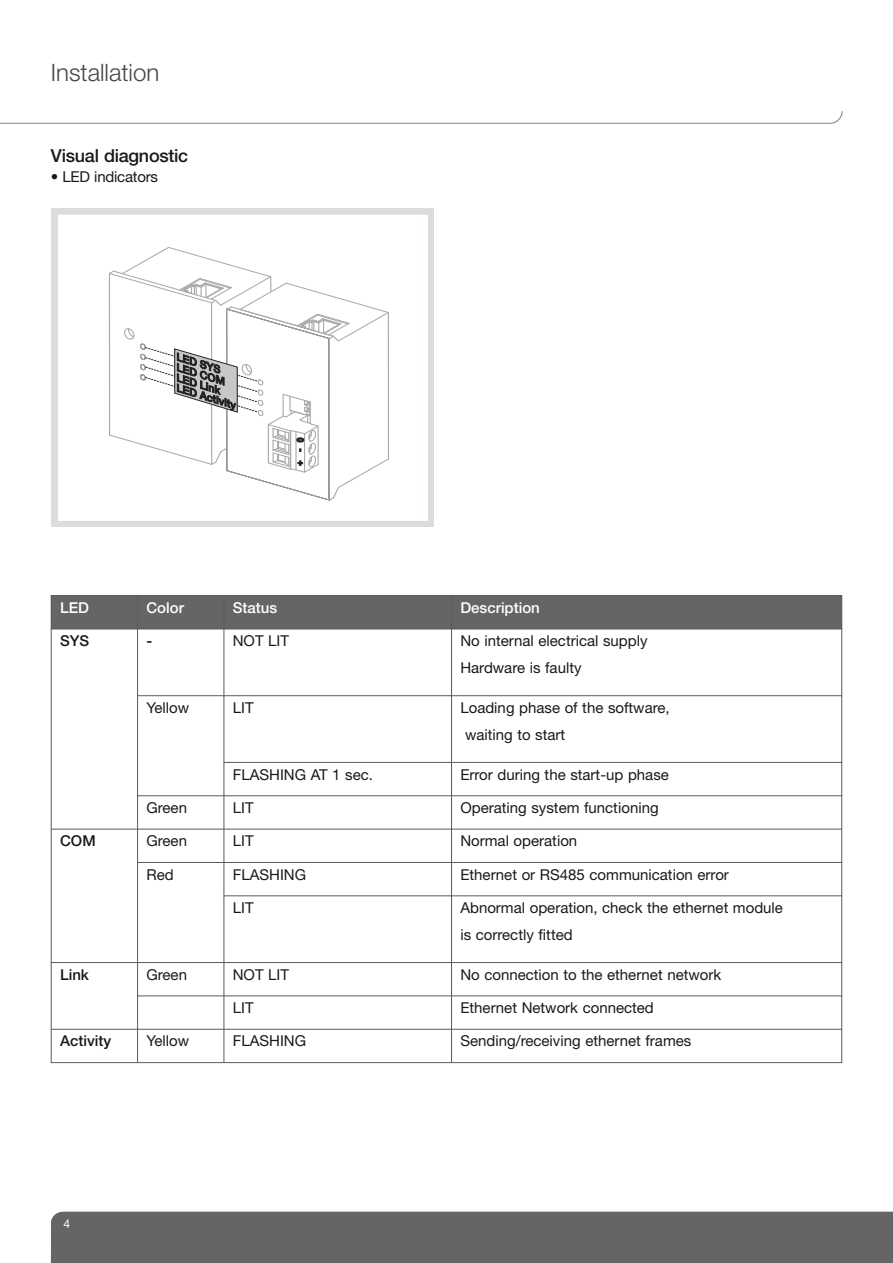
<style>
.page{position:relative;width:893px;height:1263px;background:#fff}
.page>*{position:absolute;margin:0;border:0;box-sizing:border-box;transform-origin:0 0}
.t1{font:300 24px "Helvetica Neue LT Com";color:#474747}
.t2{font:500 18px "Helvetica Neue LT Com";letter-spacing:-.015em;color:#191919}
.t3{font:15px/27px "Helvetica Neue LT Com";color:#191919}
.t4{font:500 15px "Helvetica Neue LT Com";color:#fff}
.t5{font:500 15px "Helvetica Neue LT Com";color:#191919}
.t6{font:12px "Helvetica Neue LT Com";color:#fff}
</style>
<div class="page">
<div style="left:51px;top:1212px;width:841px;height:51px;background:#656565"></div>
<svg style="left:0;top:111px;width:842px;height:13px"></svg>
<div style="left:51px;top:595px;width:86px;height:34px;background:#656565"></div>
<div style="left:137px;top:595px;width:87px;height:34px;background:#656565"></div>
<div style="left:224px;top:595px;width:227px;height:34px;background:#656565"></div>
<div style="left:451px;top:595px;width:391px;height:34px;background:#656565"></div>
<hr style="left:51px;top:595px;width:1px;height:468px;background:#5b5b5b">
<hr style="left:137px;top:595px;width:1px;height:468px;background:#5b5b5b">
<hr style="left:223px;top:595px;width:1px;height:468px;background:#5b5b5b">
<hr style="left:451px;top:595px;width:1px;height:468px;background:#5b5b5b">
<hr style="left:841px;top:595px;width:1px;height:468px;background:#5b5b5b">
<hr style="left:51px;top:595px;width:791px;height:1px;background:#5b5b5b">
<hr style="left:51px;top:629px;width:791px;height:1px;background:#5b5b5b">
<hr style="left:137px;top:695px;width:705px;height:1px;background:#5b5b5b">
<hr style="left:223px;top:762px;width:619px;height:1px;background:#5b5b5b">
<hr style="left:137px;top:795px;width:705px;height:1px;background:#5b5b5b">
<hr style="left:51px;top:829px;width:791px;height:1px;background:#5b5b5b">
<hr style="left:137px;top:862px;width:705px;height:1px;background:#5b5b5b">
<hr style="left:223px;top:895px;width:619px;height:1px;background:#5b5b5b">
<hr style="left:51px;top:962px;width:791px;height:1px;background:#5b5b5b">
<hr style="left:137px;top:996px;width:705px;height:1px;background:#5b5b5b">
<hr style="left:51px;top:1029px;width:791px;height:1px;background:#5b5b5b">
<hr style="left:51px;top:1062px;width:791px;height:1px;background:#5b5b5b">
<div style="left:51px;top:208px;width:383px;height:319px;background:#dcdcdc"></div>
<div style="left:64px;top:221px;width:358px;height:294px;background:#fff"></div>
<svg style="left:109px;top:247px;width:280px;height:254px"></svg>
<div style="left:58px;top:215px;width:370px;height:306px;border:6px solid #fff"></div>
<h1 class="t1" style="left:51px;top:64px;width:110px">Installation</h1>
<p class="t2" style="left:51px;top:149px;width:139px">Visual diagnostic</p>
<p class="t3" style="left:51px;top:164px;width:109px">• LED indicators</p>
<p class="t4" style="left:60px;top:602px;width:30px">LED</p>
<p class="t4" style="left:146px;top:602px;width:39px">Color</p>
<p class="t4" style="left:233px;top:602px;width:46px">Status</p>
<p class="t4" style="left:460px;top:602px;width:81px">Description</p>
<p class="t5" style="left:60px;top:635px;width:31px">SYS</p>
<p class="t5" style="left:146px;top:635px;width:7px">-</p>
<p class="t3" style="left:233px;top:629px;width:58px">NOT LIT</p>
<p class="t3" style="left:460px;top:629px;width:189px">No internal electrical supply<br>Hardware is faulty</p>
<p class="t3" style="left:146px;top:696px;width:44px">Yellow</p>
<p class="t3" style="left:233px;top:696px;width:22px">LIT</p>
<p class="t3" style="left:465px;top:696px;width:206px;text-indent:-5px">Loading phase of the software, waiting to start</p>
<p class="t3" style="left:233px;top:762px;width:142px">FLASHING AT 1 sec.</p>
<p class="t3" style="left:460px;top:762px;width:210px">Error during the start-up phase</p>
<p class="t3" style="left:146px;top:796px;width:42px">Green</p>
<p class="t3" style="left:233px;top:796px;width:22px">LIT</p>
<p class="t3" style="left:460px;top:796px;width:200px">Operating system functioning</p>
<p class="t5" style="left:60px;top:836px;width:37px">COM</p>
<p class="t3" style="left:146px;top:829px;width:42px">Green</p>
<p class="t3" style="left:233px;top:829px;width:22px">LIT</p>
<p class="t3" style="left:460px;top:829px;width:118px">Normal operation</p>
<p class="t3" style="left:146px;top:862px;width:29px">Red</p>
<p class="t3" style="left:233px;top:862px;width:75px">FLASHING</p>
<p class="t3" style="left:460px;top:862px;width:270px">Ethernet or RS485 communication error</p>
<p class="t3" style="left:233px;top:896px;width:22px">LIT</p>
<p class="t3" style="left:460px;top:896px;width:324px">Abnormal operation, check the ethernet module is correctly fitted</p>
<p class="t5" style="left:60px;top:969px;width:30px">Link</p>
<p class="t3" style="left:146px;top:962px;width:42px">Green</p>
<p class="t3" style="left:233px;top:962px;width:58px">NOT LIT</p>
<p class="t3" style="left:460px;top:962px;width:262px">No connection to the ethernet network</p>
<p class="t3" style="left:233px;top:996px;width:22px">LIT</p>
<p class="t3" style="left:460px;top:996px;width:195px">Ethernet Network connected</p>
<p class="t5" style="left:60px;top:1036px;width:53px">Activity</p>
<p class="t3" style="left:146px;top:1029px;width:44px">Yellow</p>
<p class="t3" style="left:233px;top:1029px;width:75px">FLASHING</p>
<p class="t3" style="left:460px;top:1029px;width:232px">Sending/receiving ethernet frames</p>
<p class="t6" style="left:64px;top:1220px;width:8px">4</p>
</div>
